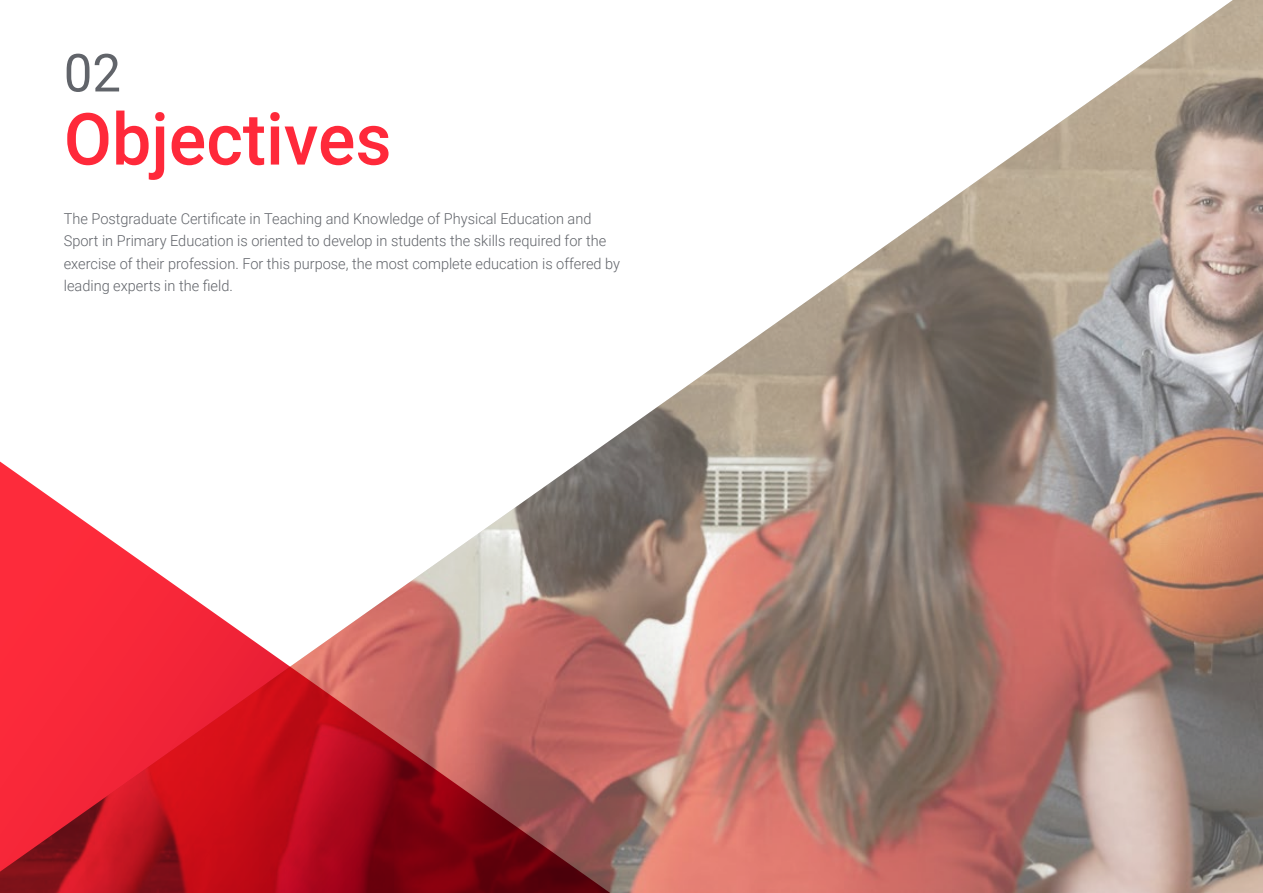
<style>
.page{position:relative;width:1263px;height:893px;background:#fff}
.page>*{position:absolute;margin:0;border:0;box-sizing:border-box;transform-origin:0 0}
.t1{font:500 72px "Roboto";color:#ff293a}
.t2{font:52.5px "Roboto";color:#61646a}
.t3{font:300 15px/22.5px "Roboto";color:#61646a}
</style>
<div class="page">
<img style="left:602px;top:0;width:661px;height:893px">
<svg style="left:0;top:446px;width:640px;height:447px"></svg>
<h2 class="t2" style="left:64px;top:36px;width:59px">02</h2>
<h1 class="t1" style="left:64px;top:89px;width:329px">Objectives</h1>
<p class="t3" style="left:64px;top:207px;width:558px">The Postgraduate Certificate in Teaching and Knowledge of Physical Education and Sport in Primary Education is oriented to develop in students the skills required for the exercise of their profession. For this purpose, the most complete education is offered by leading experts in the field.</p>
</div>
